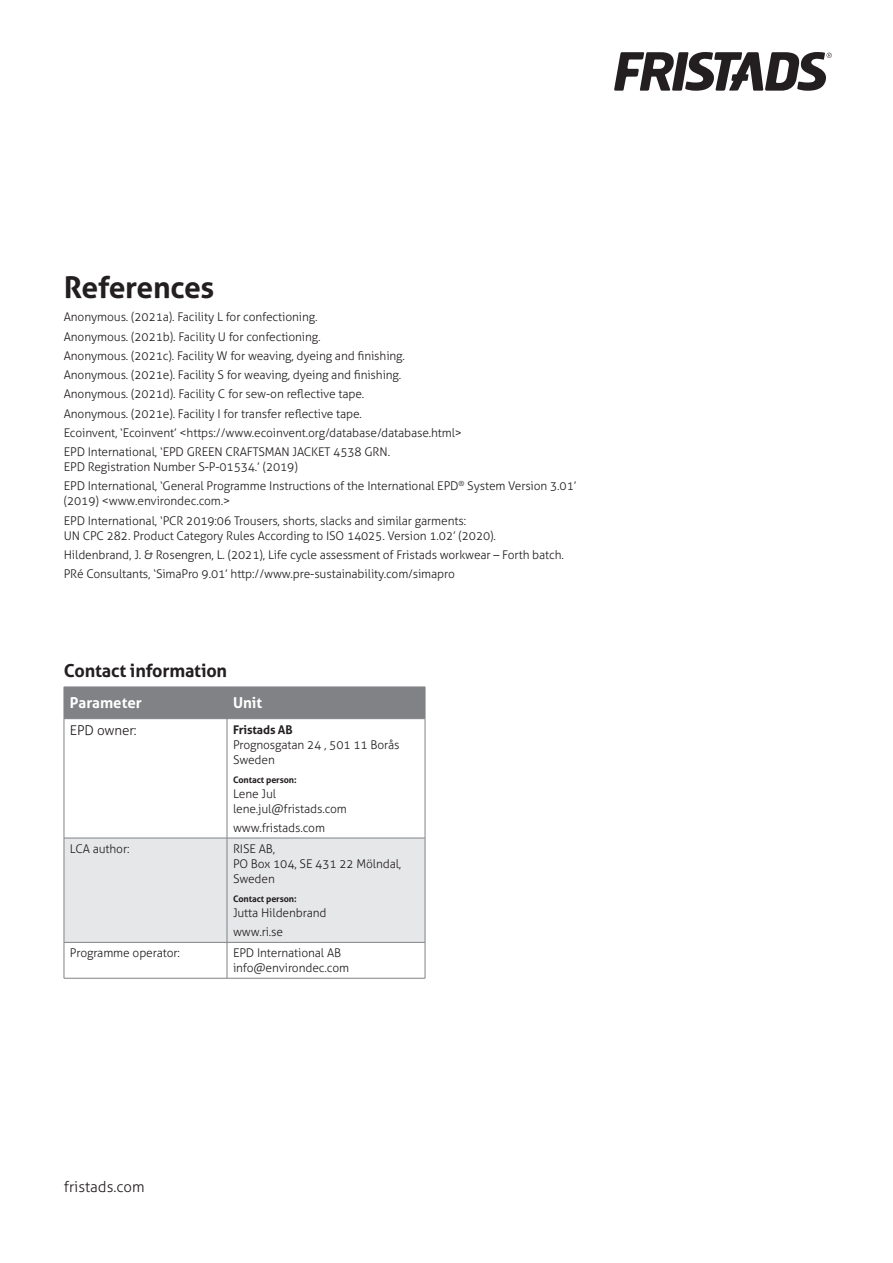
<style>
.page{position:relative;width:893px;height:1263px;background:#fff}
.page>*{position:absolute;margin:0;border:0;box-sizing:border-box;transform-origin:0 0}
.t1{font:700 30px "Aller";letter-spacing:-.01em;color:#231f20}
.t2{font:700 18px "Aller";letter-spacing:-.01em;color:#231f20}
.t3{font:700 15px "Aller";color:#fff}
.t4{font:300 15px "Aller";color:#231f20}
.t5{font:300 13.5px "Aller";letter-spacing:-.01em;color:#231f20}
.t6{font:300 12px/19.2px "Aller";letter-spacing:-.01em;color:#231f20}
.t7{font:700 12px "Aller";letter-spacing:-.01em;color:#231f20}
.t8{font:700 9px "Aller";letter-spacing:-.01em;color:#231f20}
</style>
<div class="page">
<svg style="left:614px;top:52px;width:218px;height:39px"></svg>
<div style="left:65px;top:688px;width:360px;height:30px;background:#808285"></div>
<div style="left:65px;top:839px;width:360px;height:103px;background:#e6e7e9"></div>
<hr style="left:64px;top:687px;width:163px;height:1px;background:#808285">
<hr style="left:64px;top:687px;width:1px;height:31px;background:#808285">
<hr style="left:227px;top:687px;width:198px;height:1px;background:#808285">
<hr style="left:227px;top:687px;width:1px;height:31px;background:#808285">
<hr style="left:425px;top:687px;width:1px;height:31px;background:#808285">
<hr style="left:64px;top:718px;width:163px;height:1px;background:#808285">
<hr style="left:64px;top:719px;width:1px;height:119px;background:#808285">
<hr style="left:227px;top:718px;width:198px;height:1px;background:#808285">
<hr style="left:227px;top:719px;width:1px;height:119px;background:#808285">
<hr style="left:425px;top:719px;width:1px;height:119px;background:#808285">
<hr style="left:64px;top:838px;width:163px;height:1px;background:#808285">
<hr style="left:64px;top:838px;width:1px;height:104px;background:#808285">
<hr style="left:227px;top:838px;width:198px;height:1px;background:#808285">
<hr style="left:227px;top:838px;width:1px;height:104px;background:#808285">
<hr style="left:425px;top:838px;width:1px;height:104px;background:#808285">
<hr style="left:64px;top:942px;width:163px;height:1px;background:#808285">
<hr style="left:64px;top:942px;width:1px;height:36px;background:#808285">
<hr style="left:227px;top:942px;width:198px;height:1px;background:#808285">
<hr style="left:227px;top:942px;width:1px;height:36px;background:#808285">
<hr style="left:425px;top:942px;width:1px;height:36px;background:#808285">
<hr style="left:64px;top:978px;width:163px;height:1px;background:#808285">
<hr style="left:227px;top:978px;width:198px;height:1px;background:#808285">
<h1 class="t1" style="left:64px;top:269px;width:152px">References</h1>
<p class="t6" style="left:64px;top:307px;width:400px">Anonymous. (2021a). Facility L for confectioning.<br>Anonymous. (2021b). Facility U for confectioning.<br>Anonymous. (2021c). Facility W for weaving, dyeing and finishing.<br>Anonymous. (2021e). Facility S for weaving, dyeing and finishing.<br>Anonymous. (2021d). Facility C for sew-on reflective tape.<br>Anonymous. (2021e). Facility I for transfer reflective tape.<br>Ecoinvent, ‘Ecoinvent’ &lt;https://www.ecoinvent.org/database/database.html&gt; EPD International, ‘EPD GREEN CRAFTSMAN JACKET 4538 GRN.</p>
<p class="t6" style="left:64px;top:457px;width:514px">EPD Registration Number S-P-01534.’ (2019)<br>EPD International, ‘General Programme Instructions of the International EPD<sup>®</sup> System Version 3.01’</p>
<p class="t6" style="left:64px;top:491px;width:404px">(2019) &lt;www.environdec.com.&gt;<br>EPD International, ‘PCR 2019:06 Trousers, shorts, slacks and similar garments:</p>
<p class="t6" style="left:64px;top:526px;width:502px">UN CPC 282. Product Category Rules According to ISO 14025. Version 1.02’ (2020).<br>Hildenbrand, J. &amp; Rosengren, L. (2021), Life cycle assessment of Fristads workwear – Forth batch.<br>PRé Consultants, ‘SimaPro 9.01’ http://www.pre-sustainability.com/simapro</p>
<h2 class="t2" style="left:64px;top:659px;width:165px">Contact information</h2>
<p class="t3" style="left:70px;top:694px;width:73px">Parameter</p>
<p class="t3" style="left:233px;top:694px;width:31px">Unit</p>
<p class="t5" style="left:70px;top:722px;width:68px">EPD owner:</p>
<p class="t7" style="left:233px;top:722px;width:61px">Fristads AB</p>
<p class="t6" style="left:233px;top:737px;width:168px;line-height:15px">Prognosgatan 24 , 501 11 Borås<br>Sweden</p>
<p class="t8" style="left:233px;top:774px;width:65px">Contact person:</p>
<p class="t6" style="left:233px;top:786px;width:115px;line-height:15px">Lene Jul lene.jul@fristads.com</p>
<p class="t6" style="left:233px;top:818px;width:94px">www.fristads.com</p>
<p class="t6" style="left:70px;top:839px;width:61px">LCA author:</p>
<p class="t6" style="left:233px;top:841px;width:170px;line-height:15px">RISE AB,<br>PO Box 104, SE 431 22 Mölndal,<br>Sweden</p>
<p class="t8" style="left:233px;top:893px;width:65px">Contact person:</p>
<p class="t6" style="left:233px;top:903px;width:95px">Jutta Hildenbrand www.ri.se</p>
<p class="t6" style="left:70px;top:943px;width:112px">Programme operator:</p>
<p class="t6" style="left:233px;top:945px;width:118px;line-height:15px">EPD International AB info@environdec.com</p>
<p class="t4" style="left:64px;top:1177px;width:82px">fristads.com</p>
</div>
